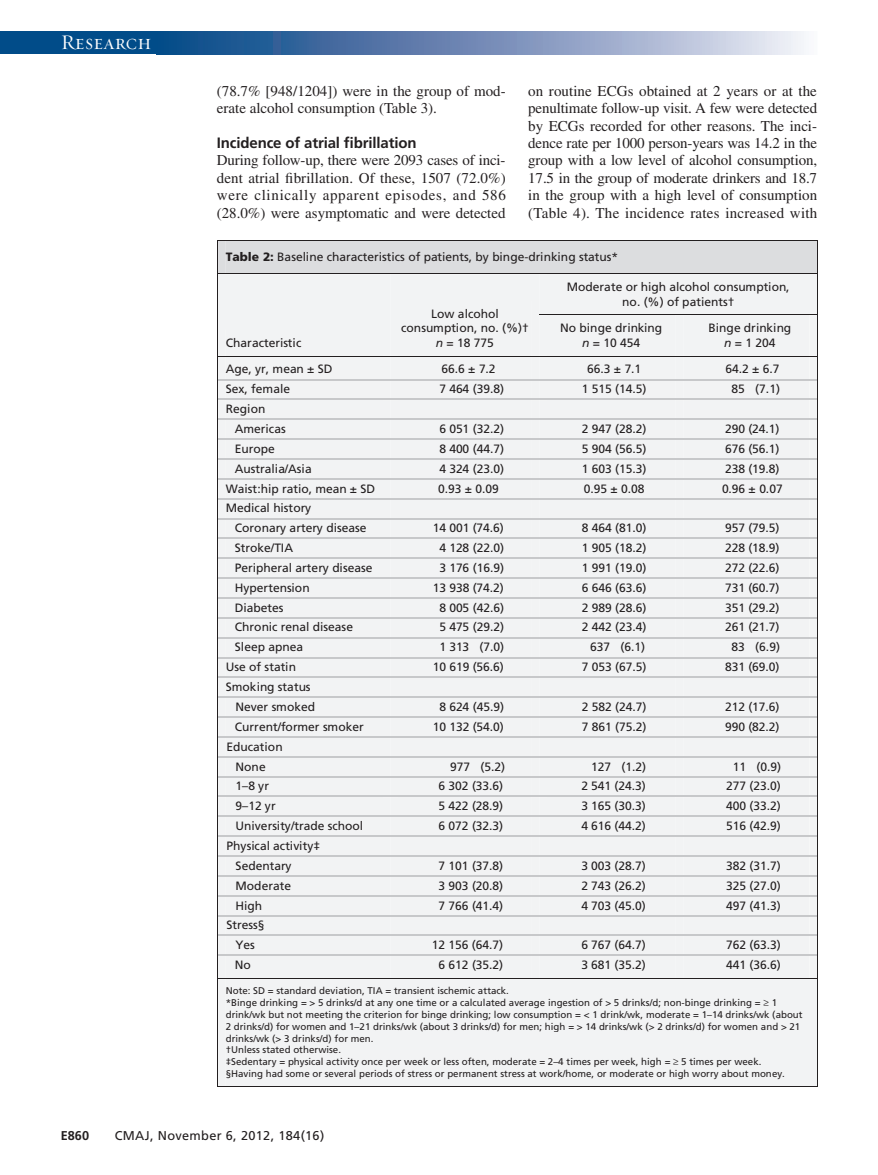
<style>
.page{position:relative;width:878px;height:1175px;background:#fff}
.page>*{position:absolute;margin:0;border:0;box-sizing:border-box;transform-origin:0 0}
.t1{font:21px "Requiem Display HTF Small Caps";letter-spacing:.005em;color:#fff}
.t2{font:15px/17.4px "Times LT Std";color:#231f20;text-align:justify}
.t3{font:700 15px "Frutiger LT Std";letter-spacing:-.01em;color:#231f20}
.t4{font:12.75px "Frutiger LT Std";letter-spacing:.025em;color:#231f20}
.t5{font:700 12.75px "Frutiger LT Std";color:#231f20}
.t6{font:12px/19.8px "Frutiger";letter-spacing:-.005em;color:#231f20;text-align:center}
.t7{font:9.75px/11.9px "Frutiger";color:#231f20}
.s1{font-weight:900}
.s2{font-style:italic}
</style>
<div class="page">
<div style="left:0;top:32px;width:164px;height:22px;background:#014c89"></div>
<svg style="left:164px;top:32px;width:640px;height:22px;background:#7692ba"></svg>
<div style="left:218px;top:979px;width:599px;height:107px;background:#f2f3f4"></div>
<div style="left:226px;top:979px;width:583px;height:17px;background:#f2f3f4"></div>
<div style="left:226px;top:996px;width:583px;height:13px;background:#f2f3f4"></div>
<div style="left:226px;top:1009px;width:583px;height:12px;background:#f2f3f4"></div>
<div style="left:226px;top:1021px;width:583px;height:11px;background:#f2f3f4"></div>
<div style="left:226px;top:1032px;width:583px;height:12px;background:#f2f3f4"></div>
<div style="left:226px;top:1044px;width:583px;height:11px;background:#f2f3f4"></div>
<div style="left:226px;top:1055px;width:583px;height:13px;background:#f2f3f4"></div>
<div style="left:226px;top:1068px;width:583px;height:18px;background:#f2f3f4"></div>
<svg style="left:217px;top:240px;width:601px;height:739px"></svg>
<hr style="left:217px;top:979px;width:1px;height:107px;background:#231f20">
<hr style="left:218px;top:1086px;width:599px;height:1px;background:#231f20">
<hr style="left:817px;top:979px;width:1px;height:107px;background:#231f20">
<h1 class="t1" style="left:61px;top:30px;width:92px">Research</h1>
<p class="t2" style="left:217px;top:84px;width:290px">(78.7% [948/1204]) were in the group of mod&shy;erate alcohol consumption (Table 3).</p>
<p class="t3" style="left:217px;top:137px;width:201px">Incidence of atrial fibrillation</p>
<p class="t2" style="left:217px;top:153px;width:290px">During follow-up, there were 2093 cases of inci&shy;dent atrial fibrillation. Of these, 1507 (72.0%) were clinically apparent episodes, and 586 (28.0%) were asymptomatic and were detected</p>
<p class="t2" style="left:528px;top:84px;width:290px">on routine ECGs obtained at 2 years or at the penultimate follow-up visit. A few were detected by ECGs recorded for other reasons. The inci&shy;dence rate per 1000 person-years was 14.2 in the group with a low level of alcohol consumption, 17.5 in the group of moderate drinkers and 18.7 in the group with a high level of consumption (Table 4). The incidence rates increased with</p>
<p class="t6" style="left:226px;top:248px;width:394px"><span class="s1">Table 2:</span> Baseline characteristics of patients, by binge-drinking status*</p>
<p class="t6" style="left:226px;top:333px;width:77px">Characteristic</p>
<p class="t6" style="left:401px;top:308px;width:129px;line-height:14.2px">Low alcohol consumption, no. (%)† <span class="s2">n</span> = 18 775</p>
<p class="t6" style="left:566px;top:281px;width:224px;line-height:14.2px">Moderate or high alcohol consumption, no. (%) of patients†</p>
<p class="t6" style="left:560px;top:322px;width:104px;line-height:14.4px">No binge drinking <span class="s2">n</span> = 10 454</p>
<p class="t6" style="left:708px;top:322px;width:84px;line-height:14.4px">Binge drinking <span class="s2">n</span> = 1 204</p>
<p class="t6" style="left:226px;top:360px;width:108px">Age, yr, mean ± SD</p>
<p class="t6" style="left:441px;top:360px;width:56px">66.6 ± 7.2</p>
<p class="t6" style="left:587px;top:360px;width:56px">66.3 ± 7.1</p>
<p class="t6" style="left:725px;top:360px;width:56px">64.2 ± 6.7</p>
<p class="t6" style="left:226px;top:380px;width:66px">Sex, female</p>
<p class="t6" style="left:439px;top:380px;width:66px">7 464 (39.8)</p>
<p class="t6" style="left:582px;top:380px;width:66px">1 515 (14.5)</p>
<p class="t6" style="left:731px;top:380px;width:50px">85 (7.1)</p>
<p class="t6" style="left:235px;top:400px;width:52px;text-align:left;text-indent:-9px">Region<br>Americas</p>
<p class="t6" style="left:439px;top:420px;width:66px">6 051 (32.2)</p>
<p class="t6" style="left:582px;top:420px;width:66px">2 947 (28.2)</p>
<p class="t6" style="left:725px;top:420px;width:56px">290 (24.1)</p>
<p class="t6" style="left:235px;top:440px;width:42px">Europe</p>
<p class="t6" style="left:439px;top:440px;width:66px">8 400 (44.7)</p>
<p class="t6" style="left:582px;top:440px;width:66px">5 904 (56.5)</p>
<p class="t6" style="left:725px;top:440px;width:56px">676 (56.1)</p>
<p class="t6" style="left:235px;top:459px;width:78px">Australia/Asia</p>
<p class="t6" style="left:439px;top:459px;width:66px">4 324 (23.0)</p>
<p class="t6" style="left:582px;top:459px;width:66px">1 603 (15.3)</p>
<p class="t6" style="left:725px;top:459px;width:56px">238 (19.8)</p>
<p class="t6" style="left:226px;top:479px;width:151px">Waist:hip ratio, mean ± SD</p>
<p class="t6" style="left:438px;top:479px;width:62px">0.93 ± 0.09</p>
<p class="t6" style="left:584px;top:479px;width:62px">0.95 ± 0.08</p>
<p class="t6" style="left:722px;top:479px;width:62px">0.96 ± 0.07</p>
<p class="t6" style="left:235px;top:499px;width:133px;text-align:left;text-indent:-9px">Medical history<br>Coronary artery disease</p>
<p class="t6" style="left:433px;top:519px;width:73px">14 001 (74.6)</p>
<p class="t6" style="left:582px;top:519px;width:66px">8 464 (81.0)</p>
<p class="t6" style="left:725px;top:519px;width:56px">957 (79.5)</p>
<p class="t6" style="left:235px;top:539px;width:60px">Stroke/TIA</p>
<p class="t6" style="left:439px;top:539px;width:66px">4 128 (22.0)</p>
<p class="t6" style="left:582px;top:539px;width:66px">1 905 (18.2)</p>
<p class="t6" style="left:725px;top:539px;width:56px">228 (18.9)</p>
<p class="t6" style="left:235px;top:559px;width:139px">Peripheral artery disease</p>
<p class="t6" style="left:439px;top:559px;width:66px">3 176 (16.9)</p>
<p class="t6" style="left:582px;top:559px;width:66px">1 991 (19.0)</p>
<p class="t6" style="left:725px;top:559px;width:56px">272 (22.6)</p>
<p class="t6" style="left:235px;top:578px;width:76px">Hypertension</p>
<p class="t6" style="left:433px;top:578px;width:73px">13 938 (74.2)</p>
<p class="t6" style="left:582px;top:578px;width:66px">6 646 (63.6)</p>
<p class="t6" style="left:725px;top:578px;width:56px">731 (60.7)</p>
<p class="t6" style="left:235px;top:598px;width:50px">Diabetes</p>
<p class="t6" style="left:439px;top:598px;width:66px">8 005 (42.6)</p>
<p class="t6" style="left:582px;top:598px;width:66px">2 989 (28.6)</p>
<p class="t6" style="left:725px;top:598px;width:56px">351 (29.2)</p>
<p class="t6" style="left:235px;top:618px;width:120px">Chronic renal disease</p>
<p class="t6" style="left:439px;top:618px;width:66px">5 475 (29.2)</p>
<p class="t6" style="left:582px;top:618px;width:66px">2 442 (23.4)</p>
<p class="t6" style="left:725px;top:618px;width:56px">261 (21.7)</p>
<p class="t6" style="left:235px;top:638px;width:70px">Sleep apnea</p>
<p class="t6" style="left:439px;top:638px;width:66px">1 313 (7.0)</p>
<p class="t6" style="left:590px;top:638px;width:56px">637 (6.1)</p>
<p class="t6" style="left:731px;top:638px;width:50px">83 (6.9)</p>
<p class="t6" style="left:226px;top:658px;width:72px">Use of statin</p>
<p class="t6" style="left:433px;top:658px;width:73px">10 619 (56.6)</p>
<p class="t6" style="left:582px;top:658px;width:66px">7 053 (67.5)</p>
<p class="t6" style="left:725px;top:658px;width:56px">831 (69.0)</p>
<p class="t6" style="left:235px;top:678px;width:81px;text-align:left;text-indent:-10px">Smoking status<br>Never smoked</p>
<p class="t6" style="left:439px;top:697px;width:66px">8 624 (45.9)</p>
<p class="t6" style="left:582px;top:697px;width:66px">2 582 (24.7)</p>
<p class="t6" style="left:725px;top:697px;width:56px">212 (17.6)</p>
<p class="t6" style="left:235px;top:717px;width:130px">Current/former smoker</p>
<p class="t6" style="left:433px;top:717px;width:73px">10 132 (54.0)</p>
<p class="t6" style="left:582px;top:717px;width:66px">7 861 (75.2)</p>
<p class="t6" style="left:725px;top:717px;width:56px">990 (82.2)</p>
<p class="t6" style="left:235px;top:737px;width:49px;text-align:left;text-indent:-9px">Education<br>None</p>
<p class="t6" style="left:450px;top:757px;width:56px">977 (5.2)</p>
<p class="t6" style="left:591px;top:757px;width:56px">127 (1.2)</p>
<p class="t6" style="left:732px;top:757px;width:50px">11 (0.9)</p>
<p class="t6" style="left:235px;top:777px;width:35px">1–8 yr</p>
<p class="t6" style="left:438px;top:777px;width:66px">6 302 (33.6)</p>
<p class="t6" style="left:581px;top:777px;width:66px">2 541 (24.3)</p>
<p class="t6" style="left:726px;top:777px;width:56px">277 (23.0)</p>
<p class="t6" style="left:235px;top:797px;width:42px">9–12 yr</p>
<p class="t6" style="left:438px;top:797px;width:66px">5 422 (28.9)</p>
<p class="t6" style="left:581px;top:797px;width:66px">3 165 (30.3)</p>
<p class="t6" style="left:726px;top:797px;width:56px">400 (33.2)</p>
<p class="t6" style="left:235px;top:817px;width:129px">University/trade school</p>
<p class="t6" style="left:438px;top:817px;width:66px">6 072 (32.3)</p>
<p class="t6" style="left:581px;top:817px;width:66px">4 616 (44.2)</p>
<p class="t6" style="left:726px;top:817px;width:56px">516 (42.9)</p>
<p class="t6" style="left:235px;top:836px;width:86px;text-align:left;text-indent:-9px">Physical activity‡<br>Sedentary</p>
<p class="t6" style="left:438px;top:856px;width:66px">7 101 (37.8)</p>
<p class="t6" style="left:581px;top:856px;width:66px">3 003 (28.7)</p>
<p class="t6" style="left:726px;top:856px;width:56px">382 (31.7)</p>
<p class="t6" style="left:235px;top:876px;width:57px">Moderate</p>
<p class="t6" style="left:438px;top:876px;width:66px">3 903 (20.8)</p>
<p class="t6" style="left:581px;top:876px;width:66px">2 743 (26.2)</p>
<p class="t6" style="left:726px;top:876px;width:56px">325 (27.0)</p>
<p class="t6" style="left:235px;top:896px;width:28px">High</p>
<p class="t6" style="left:438px;top:896px;width:66px">7 766 (41.4)</p>
<p class="t6" style="left:581px;top:896px;width:66px">4 703 (45.0)</p>
<p class="t6" style="left:726px;top:896px;width:56px">497 (41.3)</p>
<p class="t6" style="left:226px;top:916px;width:40px">Stress§<br>Yes</p>
<p class="t6" style="left:432px;top:936px;width:73px">12 156 (64.7)</p>
<p class="t6" style="left:581px;top:936px;width:66px">6 767 (64.7)</p>
<p class="t6" style="left:726px;top:936px;width:56px">762 (63.3)</p>
<p class="t6" style="left:235px;top:956px;width:18px">No</p>
<p class="t6" style="left:438px;top:956px;width:66px">6 612 (35.2)</p>
<p class="t6" style="left:581px;top:956px;width:66px">3 681 (35.2)</p>
<p class="t6" style="left:726px;top:956px;width:56px">441 (36.6)</p>
<p class="t7" style="left:226px;top:985px;width:578px">Note: SD = standard deviation, TIA = transient ischemic attack.<br>*Binge drinking = &gt; 5 drinks/d at any one time or a calculated average ingestion of &gt; 5 drinks/d; non-binge drinking = ≥ 1 drink/wk but not meeting the criterion for binge drinking; low consumption = &lt; 1 drink/wk, moderate = 1–14 drinks/wk (about 2 drinks/d) for women and 1–21 drinks/wk (about 3 drinks/d) for men; high = &gt; 14 drinks/wk (&gt; 2 drinks/d) for women and &gt; 21 drinks/wk (&gt; 3 drinks/d) for men.<br>†Unless stated otherwise.<br>‡Sedentary = physical activity once per week or less often, moderate = 2–4 times per week, high = ≥ 5 times per week.<br>§Having had some or several periods of stress or permanent stress at work/home, or moderate or high worry about money.</p>
<p class="t5" style="left:61px;top:1130px;width:30px">E860</p>
<p class="t4" style="left:115px;top:1130px;width:211px">CMAJ, November 6, 2012, 184(16)</p>
</div>
